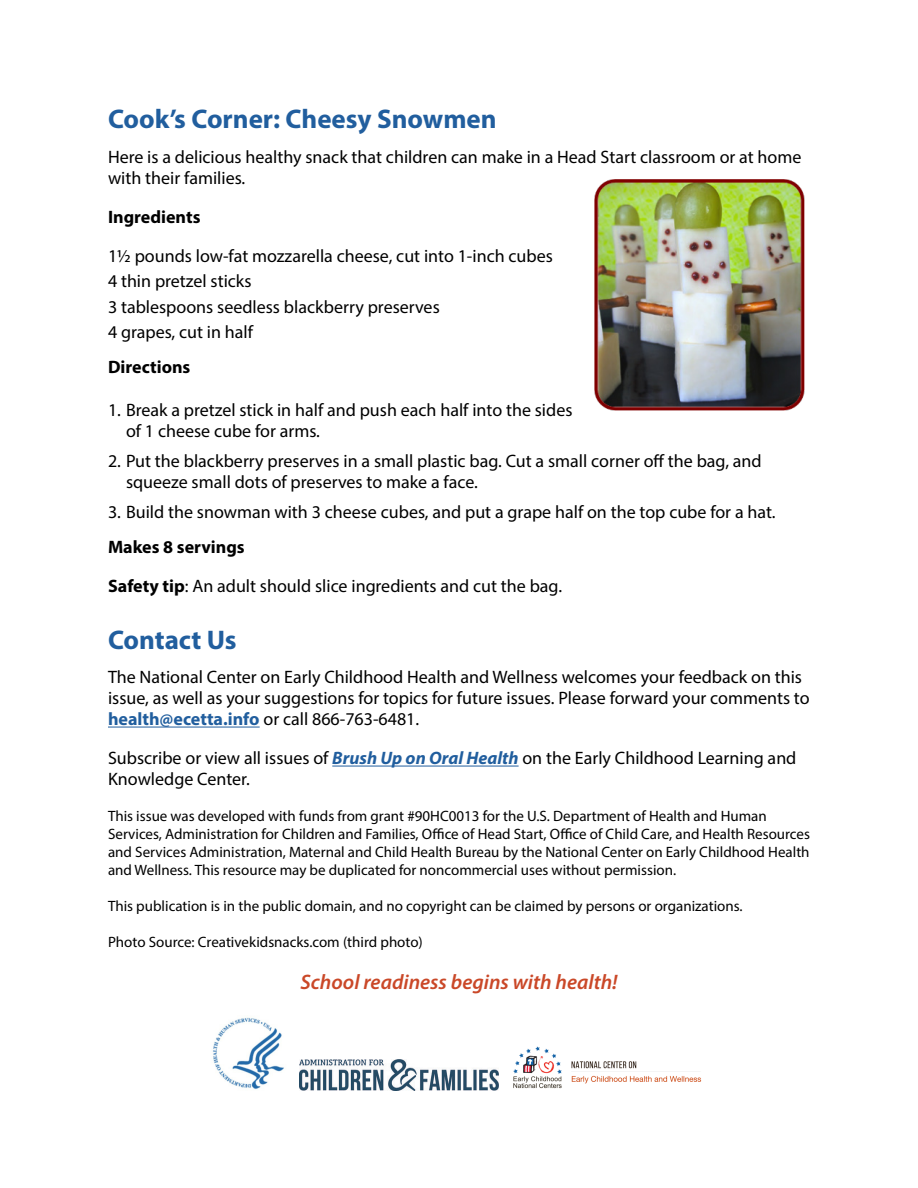
<style>
.page{position:relative;width:918px;height:1188px;background:#fff}
.page>*{position:absolute;margin:0;border:0;box-sizing:border-box;transform-origin:0 0}
.Heading_1{font:700 27px "Myriad Pro";color:#215e9e}
.t1{font:italic 600 21px "Myriad Pro";color:#ca4828}
.List_ingredient{font:18px/21px "Myriad Pro";color:#000}
.t2{font:700 18px "Myriad Pro";color:#000}
.Credit_line{font:15px/18px "Myriad Pro";color:#000}
.s1{font-weight:700}
.s2{font-weight:700;color:#215e9e}
.s3{font-weight:700;font-style:italic;color:#215e9e}
</style>
<div class="page">
<hr style="left:108px;top:727px;width:152px;height:1px;background:#215e9e">
<hr style="left:332px;top:766px;width:187px;height:1px;background:#215e9e">
<img style="left:594px;top:180px;width:210px;height:231px">
<img style="left:212px;top:1017px;width:91px;height:74px">
<img style="left:299px;top:1059px;width:199px;height:31px">
<img style="left:513px;top:1046px;width:189px;height:43px">
<h1 class="Heading_1" style="left:108px;top:102px;width:390px">Cook’s Corner: Cheesy Snowmen</h1>
<p class="List_ingredient" style="left:108px;top:146px;width:695px">Here is a delicious healthy snack that children can make in a Head Start classroom or at home with their families.</p>
<p class="t2" style="left:108px;top:205px;width:94px">Ingredients</p>
<p class="List_ingredient" style="left:108px;top:245px;width:446px">1½ pounds low-fat mozzarella cheese, cut into 1-inch cubes</p>
<p class="List_ingredient" style="left:108px;top:270px;width:145px">4 thin pretzel sticks</p>
<p class="List_ingredient" style="left:108px;top:296px;width:333px">3 tablespoons seedless blackberry preserves</p>
<p class="List_ingredient" style="left:108px;top:321px;width:147px">4 grapes, cut in half</p>
<p class="t2" style="left:108px;top:355px;width:84px">Directions</p>
<p class="List_ingredient" style="left:126px;top:399px;width:448px;text-indent:-18px">1. Break a pretzel stick in half and push each half into the sides of 1 cheese cube for arms.</p>
<p class="List_ingredient" style="left:126px;top:450px;width:637px;text-indent:-18px">2. Put the blackberry preserves in a small plastic bag. Cut a small corner off the bag, and squeeze small dots of preserves to make a face.</p>
<p class="List_ingredient" style="left:108px;top:501px;width:669px">3. Build the snowman with 3 cheese cubes, and put a grape half on the top cube for a hat.</p>
<p class="t2" style="left:108px;top:535px;width:138px">Makes 8 servings</p>
<p class="List_ingredient" style="left:108px;top:575px;width:456px"><span class="s1">Safety tip</span>: An adult should slice ingredients and cut the bag.</p>
<h1 class="Heading_1" style="left:108px;top:622px;width:130px">Contact Us</h1>
<p class="List_ingredient" style="left:108px;top:666px;width:703px">The National Center on Early Childhood Health and Wellness welcomes your feedback on this issue, as well as your suggestions for topics for future issues. Please forward your comments to <span class="s2">health@ecetta.info</span> or call 866-763-6481.</p>
<p class="List_ingredient" style="left:108px;top:747px;width:690px">Subscribe or view all issues of <span class="s3">Brush Up on Oral Health</span> on the Early Childhood Learning and<br>Knowledge Center.</p>
<p class="Credit_line" style="left:108px;top:807px;width:704px">This issue was developed with funds from grant #90HC0013 for the U.S. Department of Health and Human Services, Administration for Children and Families, Office of Head Start, Office of Child Care, and Health Resources and Services Administration, Maternal and Child Health Bureau by the National Center on Early Childhood Health and Wellness. This resource may be duplicated for noncommercial uses without permission.</p>
<p class="Credit_line" style="left:108px;top:897px;width:636px">This publication is in the public domain, and no copyright can be claimed by persons or organizations.</p>
<p class="Credit_line" style="left:108px;top:933px;width:316px">Photo Source: Creativekidsnacks.com (third photo)</p>
<p class="t1" style="left:300px;top:969px;width:319px">School readiness begins with health!</p>
</div>
